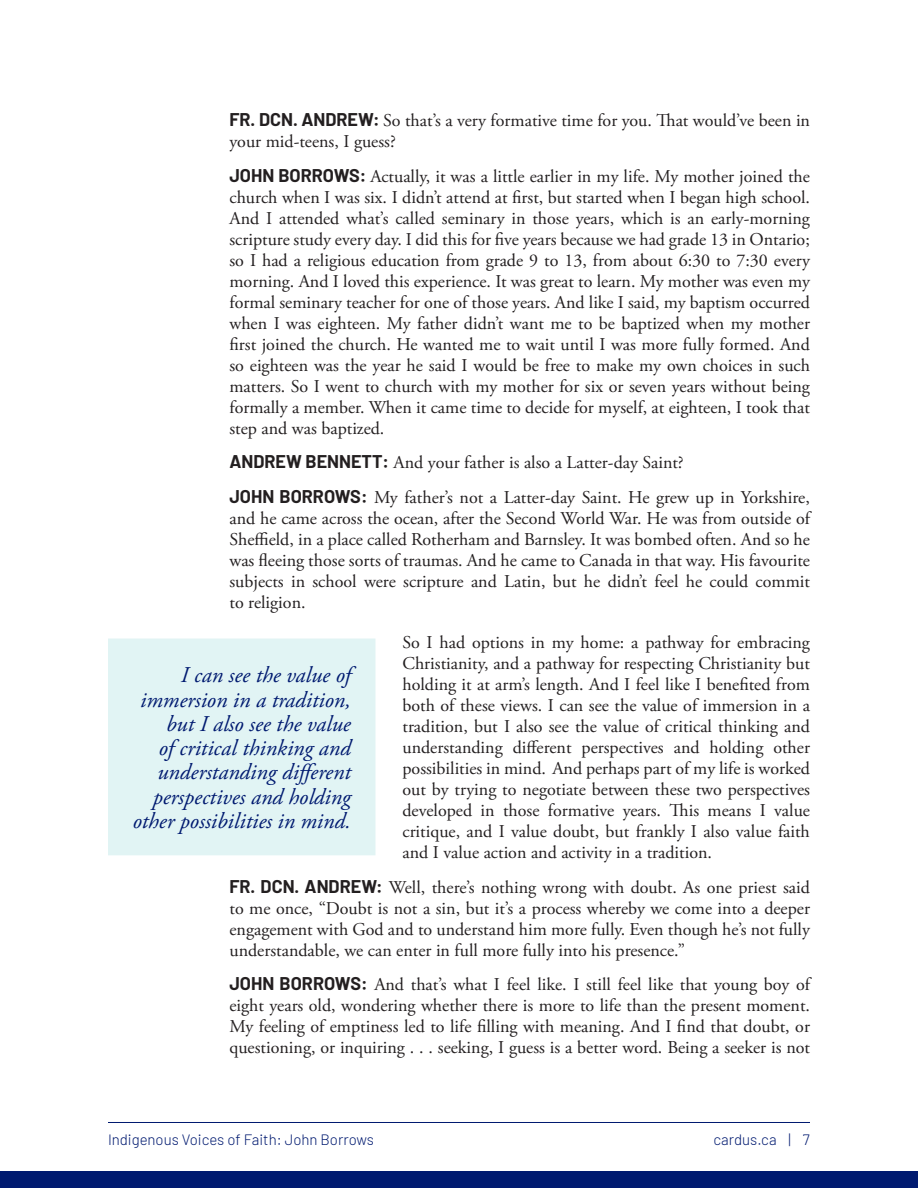
<style>
.page{position:relative;width:918px;height:1188px;background:#fff}
.page>*{position:absolute;margin:0;border:0;box-sizing:border-box;transform-origin:0 0}
.t1{font:italic 22.5px/24.3px "Adobe Garamond Pro";color:#001a70;text-align:right}
.t2{font:18px/21px "Adobe Garamond Pro";color:#231f20;text-align:justify}
.t3{font:300 15px "Barlow";color:#001a70}
.s1{font-family:"Barlow";font-weight:700}
</style>
<div class="page">
<div style="left:0;top:1171px;width:918px;height:17px;background:#001a70"></div>
<hr style="left:108px;top:1122px;width:702px;height:1px;background:#001a70">
<div style="left:108px;top:638px;width:268px;height:218px;background:#e1f4f4"></div>
<p class="t2" style="left:230px;top:110px;width:582px"><span class="s1">FR. DCN. ANDREW:</span> So that’s a very formative time for you. That would’ve been in your mid-teens, I guess?</p>
<p class="t2" style="left:230px;top:166px;width:582px"><span class="s1">JOHN BORROWS:</span> Actually, it was a little earlier in my life. My mother joined the church when I was six. I didn’t attend at first, but started when I began high school.<br>And I attended what’s called seminary in those years, which is an early-morning scripture study every day. I did this for five years because we had grade 13 in Ontario; so I had a religious education from grade 9 to 13, from about 6:30 to 7:30 every morning. And I loved this experience. It was great to learn. My mother was even my formal seminary teacher for one of those years. And like I said, my baptism occurred when I was eighteen. My father didn’t want me to be baptized when my mother first joined the church. He wanted me to wait until I was more fully formed. And so eighteen was the year he said I would be free to make my own choices in such matters. So I went to church with my mother for six or seven years without being formally a member. When it came time to decide for myself, at eighteen, I took that step and was baptized.</p>
<p class="t2" style="left:230px;top:452px;width:456px"><span class="s1">ANDREW BENNETT:</span> And your father is also a Latter-day Saint?</p>
<p class="t2" style="left:230px;top:487px;width:582px"><span class="s1">JOHN BORROWS:</span> My father’s not a Latter-day Saint. He grew up in Yorkshire, and he came across the ocean, after the Second World War. He was from outside of Sheffield, in a place called Rotherham and Barnsley. It was bombed often. And so he was fleeing those sorts of traumas. And he came to Canada in that way. His favourite subjects in school were scripture and Latin, but he didn’t feel he could commit to religion.</p>
<p class="t2" style="left:402px;top:632px;width:409px">So I had options in my home: a pathway for embracing Christianity, and a pathway for respecting Christianity but holding it at arm’s length. And I feel like I benefited from both of these views. I can see the value of immersion in a tradition, but I also see the value of critical thinking and understanding different perspectives and holding other possibilities in mind. And perhaps part of my life is worked out by trying to negotiate between these two perspectives developed in those formative years. This means I value critique, and I value doubt, but frankly I also value faith and I value action and activity in a tradition.</p>
<p class="t2" style="left:230px;top:877px;width:582px"><span class="s1">FR. DCN. ANDREW:</span> Well, there’s nothing wrong with doubt. As one priest said to me once, “Doubt is not a sin, but it’s a process whereby we come into a deeper engagement with God and to understand him more fully. Even though he’s not fully understandable, we can enter in full more fully into his presence.”</p>
<p class="t2" style="left:230px;top:974px;width:582px"><span class="s1">JOHN BORROWS:</span> And that’s what I feel like. I still feel like that young boy of eight years old, wondering whether there is more to life than the present moment.<br>My feeling of emptiness led to life filling with meaning. And I find that doubt, or questioning, or inquiring . . . seeking, I guess is a better word. Being a seeker is not</p>
<p class="t1" style="left:133px;top:664px;width:220px">I can see the value of immersion in a tradition, but I also see the value<br>of critical thinking and understanding different perspectives and holding other possibilities in mind.</p>
<p class="t3" style="left:108px;top:1129px;width:267px">Indigenous Voices of Faith: John Borrows</p>
<p class="t3" style="left:714px;top:1129px;width:98px">cardus.ca | 7</p>
</div>
